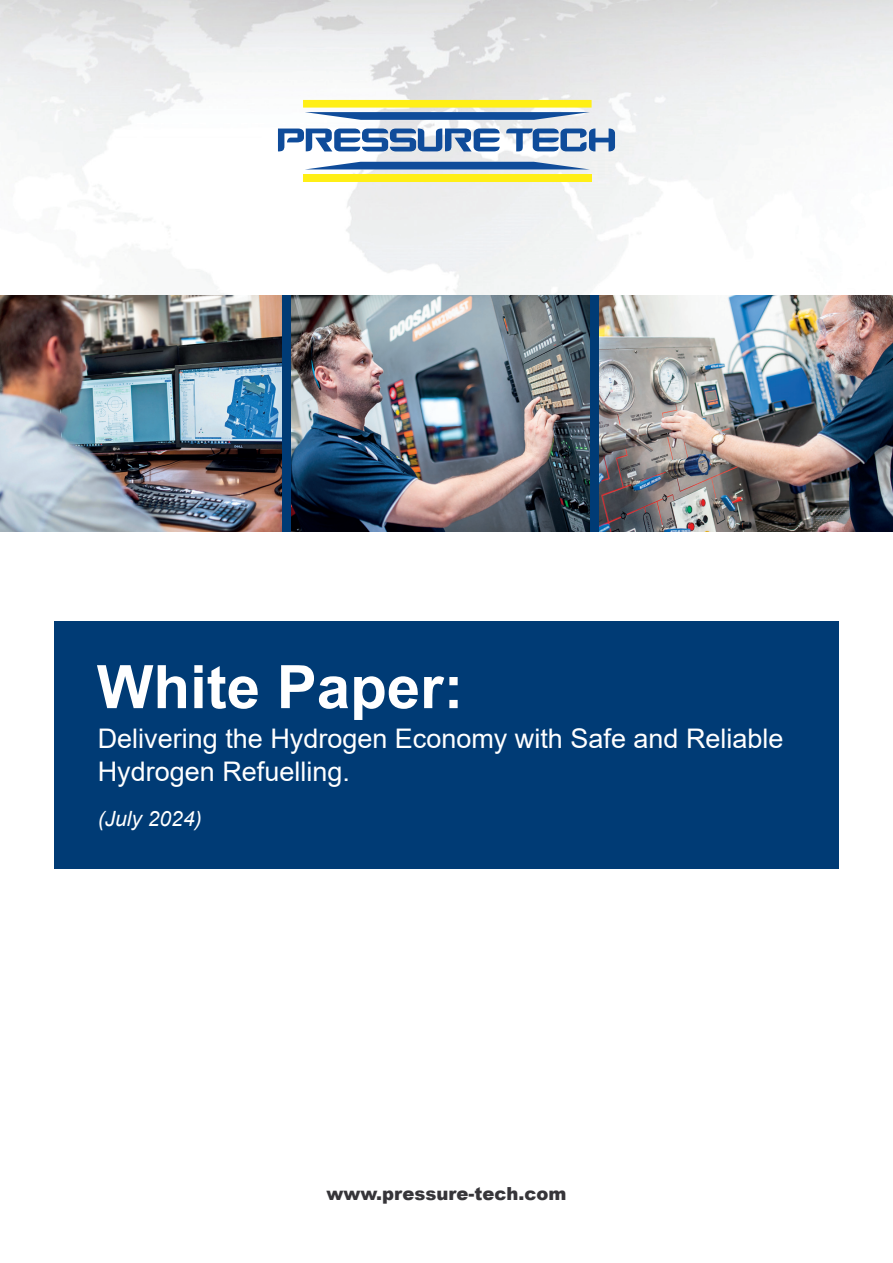
<style>
.page{position:relative;width:893px;height:1263px;background:#fff}
.page>*{position:absolute;margin:0;border:0;box-sizing:border-box;transform-origin:0 0}
.t1{font:700 60px "Arial";color:#fff}
.t2{font:27px/32.4px "Arial";color:#fff}
.t3{font:italic 21px "Arial";color:#fff}
.PT-Body_Copy{font:900 18px "Arial";color:#363539}
</style>
<div class="page">
<img style="left:0;top:0;width:893px;height:532px">
<svg style="left:278px;top:129px;width:222px;height:22px"></svg>
<svg style="left:506px;top:129px;width:109px;height:22px"></svg>
<svg style="left:305px;top:162px;width:285px;height:7px;background:#3d6eac"></svg>
<svg style="left:303px;top:100px;width:289px;height:20px;background:#b1bd83"></svg>
<div style="left:303px;top:174px;width:289px;height:8px;background:#ffef16"></div>
<img style="left:598px;top:295px;width:295px;height:236px">
<img style="left:0;top:295px;width:282px;height:236px">
<img style="left:291px;top:295px;width:299px;height:236px">
<div style="left:282px;top:295px;width:9px;height:236px;background:#003b75"></div>
<div style="left:590px;top:295px;width:8px;height:236px;background:#003b75"></div>
<div style="left:54px;top:621px;width:785px;height:248px;background:#003b75"></div>
<p class="t1" style="left:97px;top:645px;width:368px">White Paper:</p>
<p class="t2" style="left:98px;top:722px;width:687px">Delivering the Hydrogen Economy with Safe and Reliable<br>Hydrogen Refuelling.</p>
<p class="t3" style="left:98px;top:805px;width:105px">(July 2024)</p>
<p class="PT-Body_Copy" style="left:327px;top:1181px;width:241px">www.pressure-tech.com</p>
</div>
